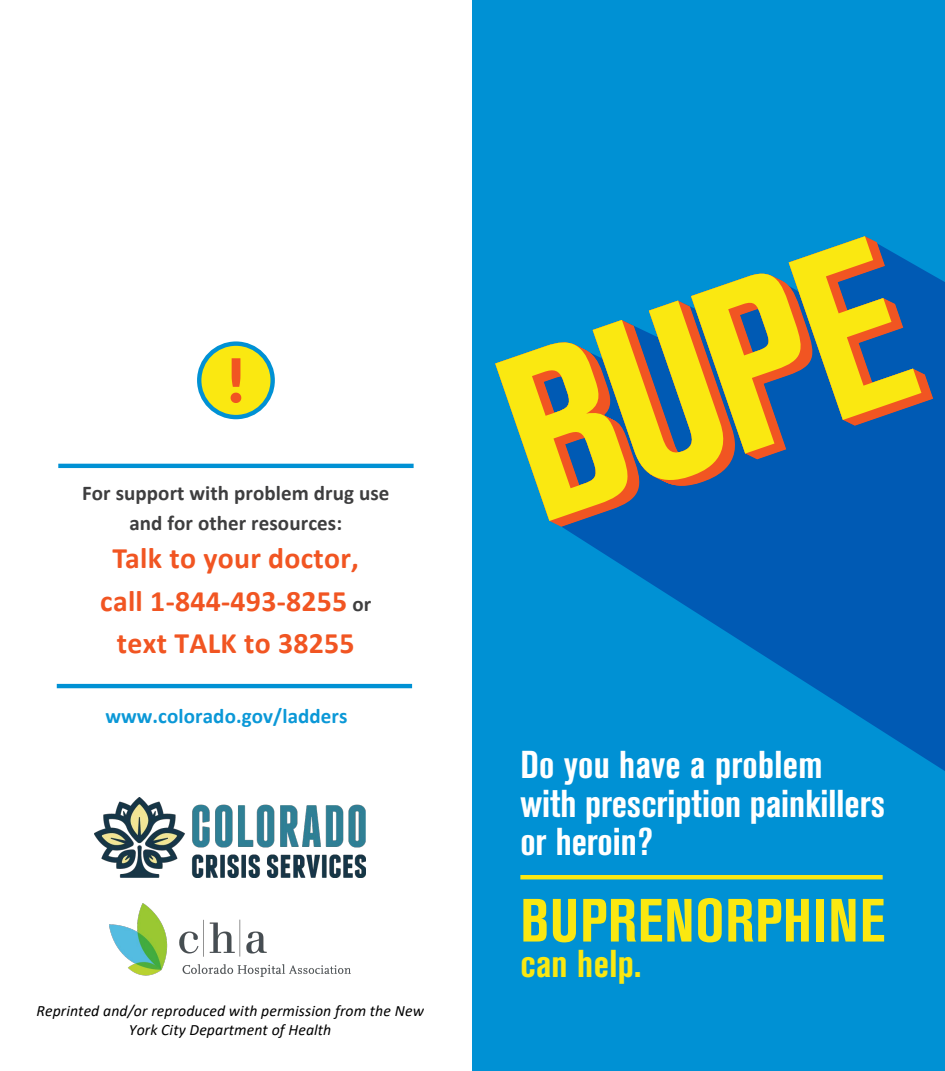
<style>
.page{position:relative;width:945px;height:1071px;background:#fff}
.page>*{position:absolute;margin:0;border:0;box-sizing:border-box;transform-origin:0 0}
.t1{font:700 condensed 60.38px "Akzidenz Grotesk BQ";letter-spacing:.015em;color:#fae811}
.t2{font:700 condensed 38.5px/38.5px "Akzidenz Grotesk BQ";color:#fff}
.t3{font:700 condensed 38.5px "Akzidenz Grotesk BQ";letter-spacing:.01em;color:#fae811}
.t4{font:700 29.75px/42.2px "Calibri";letter-spacing:.01em;color:#f15522;text-align:center}
.t5{font:700 21px/29.8px "Calibri";letter-spacing:.005em;color:#3e3e3f;text-align:center}
.t6{font:700 21px "Calibri";letter-spacing:.005em;color:#0b98d7}
.t7{font:italic 15.75px/18.9px "Calibri";letter-spacing:.005em;color:#000;text-align:center}
.s1{font-size:21px;color:#3e3e3f}
</style>
<div class="page">
<div style="left:472px;top:0;width:473px;height:1071px;background:#0091d4"></div>
<svg style="left:562px;top:275px;width:383px;height:496px;fill:#005ab4"></svg>
<svg style="left:495px;top:236px;width:438px;height:291px"></svg>
<hr style="left:520px;top:875px;width:363px;height:4px;background:#fae811">
<div style="left:199px;top:344px;width:74px;height:73px;background:#fae811;border-radius:50%"></div>
<div style="left:197px;top:341px;width:78px;height:78px;border:4px solid #0091d4;border-radius:50%"></div>
<hr style="left:58px;top:464px;width:356px;height:4px;background:#0091d4">
<hr style="left:57px;top:684px;width:355px;height:4px;background:#0091d4">
<svg style="left:231px;top:358px;width:10px;height:45px"></svg>
<img style="left:110px;top:903px;width:240px;height:73px">
<img style="left:94px;top:797px;width:272px;height:81px">
<p class="t5" style="left:82px;top:478px;width:309px">For support with problem drug use and for other resources:</p>
<p class="t4" style="left:100px;top:537px;width:272px">Talk to your doctor, call 1-844-493-8255 <span class="s1">or </span>text TALK to 38255</p>
<p class="t6" style="left:105px;top:701px;width:244px">www.colorado.gov/ladders</p>
<p class="t7" style="left:36px;top:1001px;width:389px">Reprinted and/or reproduced with permission from the New<br>York City Department of Health</p>
<p class="t2" style="left:520px;top:746px;width:366px">Do you have a problem with prescription painkillers or heroin?</p>
<p class="t1" style="left:520px;top:886px;width:366px">BUPRENORPHINE</p>
<p class="t3" style="left:520px;top:941px;width:123px">can help.</p>
</div>
